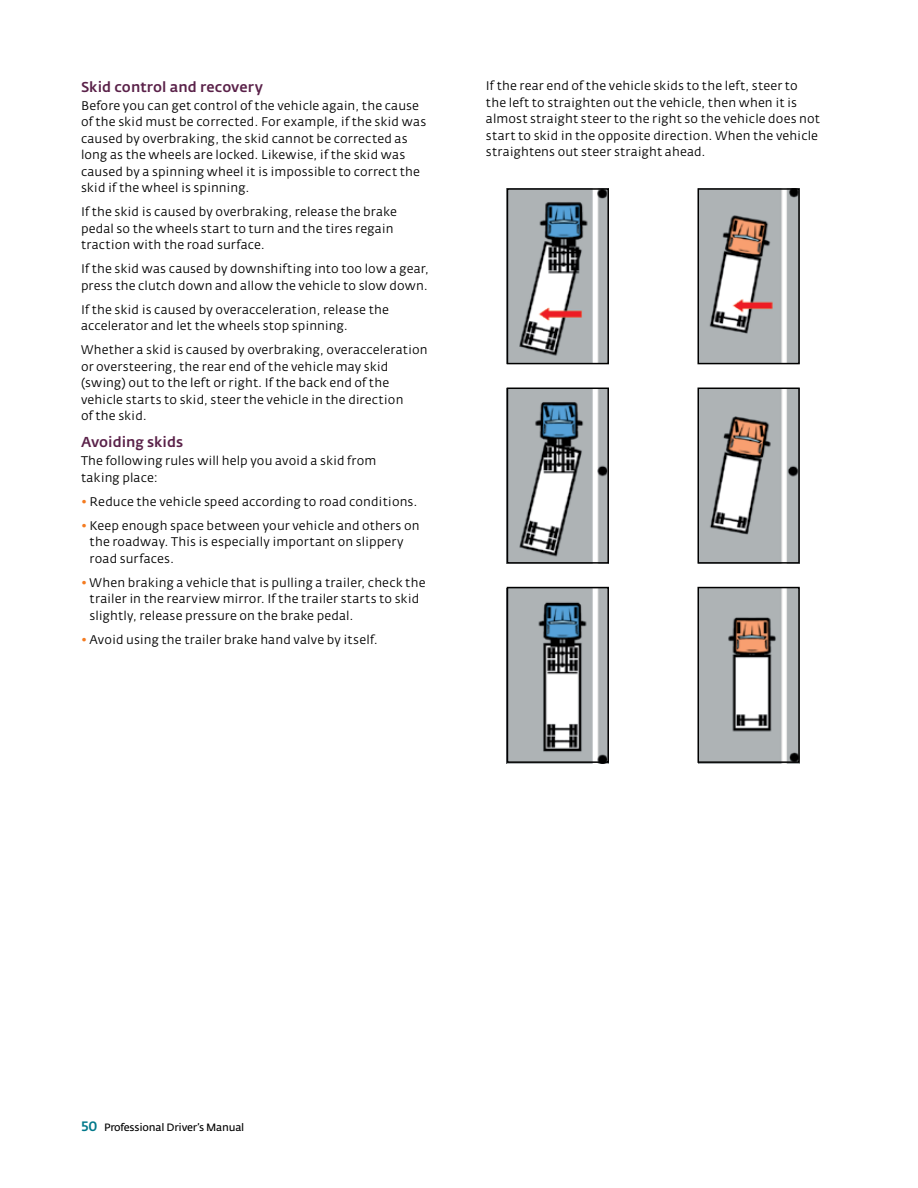
<style>
.page{position:relative;width:918px;height:1188px;background:#fff}
.page>*{position:absolute;margin:0;border:0;box-sizing:border-box;transform-origin:0 0}
.t1{font:14.25px "Fedra Sans Alt Medium TF";color:#5a2149}
.t2{font:12.3px/16.5px "Fedra Sans Alt Book TF";letter-spacing:.01em;color:#000}
.t3{font:10.5px "Fedra Sans Alt";letter-spacing:-.02em;color:#000}
.s1{color:#f47b20}
.s2{font-family:"Fedra Sans Alt Medium SC";font-size:13.5px;color:#00788a}
</style>
<div class="page">
<img style="left:510px;top:191px;width:287px;height:569px">
<div style="left:609px;top:187px;width:89px;height:580px;background:#fff"></div>
<div style="left:495px;top:364px;width:318px;height:24px;background:#fff"></div>
<div style="left:495px;top:564px;width:318px;height:23px;background:#fff"></div>
<div style="left:507px;top:188px;width:102px;height:176px;border:2px solid #000"></div>
<div style="left:507px;top:388px;width:102px;height:176px;border:2px solid #000"></div>
<div style="left:507px;top:587px;width:102px;height:176px;border:2px solid #000"></div>
<div style="left:698px;top:188px;width:102px;height:176px;border:2px solid #000"></div>
<div style="left:698px;top:388px;width:102px;height:176px;border:2px solid #000"></div>
<div style="left:698px;top:587px;width:102px;height:176px;border:2px solid #000"></div>
<p class="t1" style="left:81px;top:79px;width:184px">Skid control and recovery</p>
<p class="t2" style="left:81px;top:98px;width:347px">Before you can get control of the vehicle again, the cause of the skid must be corrected. For example, if the skid was caused by overbraking, the skid cannot be corrected as long as the wheels are locked. Likewise, if the skid was caused by a spinning wheel it is impossible to correct the skid if the wheel is spinning.</p>
<p class="t2" style="left:81px;top:204px;width:317px">If the skid is caused by overbraking, release the brake pedal so the wheels start to turn and the tires regain traction with the road surface.</p>
<p class="t2" style="left:81px;top:261px;width:349px">If the skid was caused by downshifting into too low a gear, press the clutch down and allow the vehicle to slow down.</p>
<p class="t2" style="left:81px;top:302px;width:309px">If the skid is caused by overacceleration, release the accelerator and let the wheels stop spinning.</p>
<p class="t2" style="left:81px;top:342px;width:348px">Whether a skid is caused by overbraking, overacceleration or oversteering, the rear end of the vehicle may skid (swing) out to the left or right. If the back end of the vehicle starts to skid, steer the vehicle in the direction<br>of the skid.</p>
<p class="t1" style="left:81px;top:434px;width:104px">Avoiding skids</p>
<p class="t2" style="left:81px;top:453px;width:297px">The following rules will help you avoid a skid from taking place:</p>
<p class="t2" style="left:81px;top:494px;width:338px"><span class="s1">•</span> Reduce the vehicle speed according to road conditions.</p>
<p class="t2" style="left:90px;top:518px;width:331px;text-indent:-9px"><span class="s1">•</span> Keep enough space between your vehicle and others on the roadway. This is especially important on slippery road surfaces.</p>
<p class="t2" style="left:90px;top:575px;width:337px;text-indent:-9px"><span class="s1">•</span> When braking a vehicle that is pulling a trailer, check the trailer in the rearview mirror. If the trailer starts to skid slightly, release pressure on the brake pedal.</p>
<p class="t2" style="left:81px;top:632px;width:298px"><span class="s1">•</span> Avoid using the trailer brake hand valve by itself.</p>
<p class="t2" style="left:486px;top:78px;width:336px">If the rear end of the vehicle skids to the left, steer to the left to straighten out the vehicle, then when it is almost straight steer to the right so the vehicle does not start to skid in the opposite direction. When the vehicle straightens out steer straight ahead.</p>
<p class="t3" style="left:81px;top:1121px;width:165px"><span class="s2">50</span> Professional Driver’s Manual</p>
</div>
